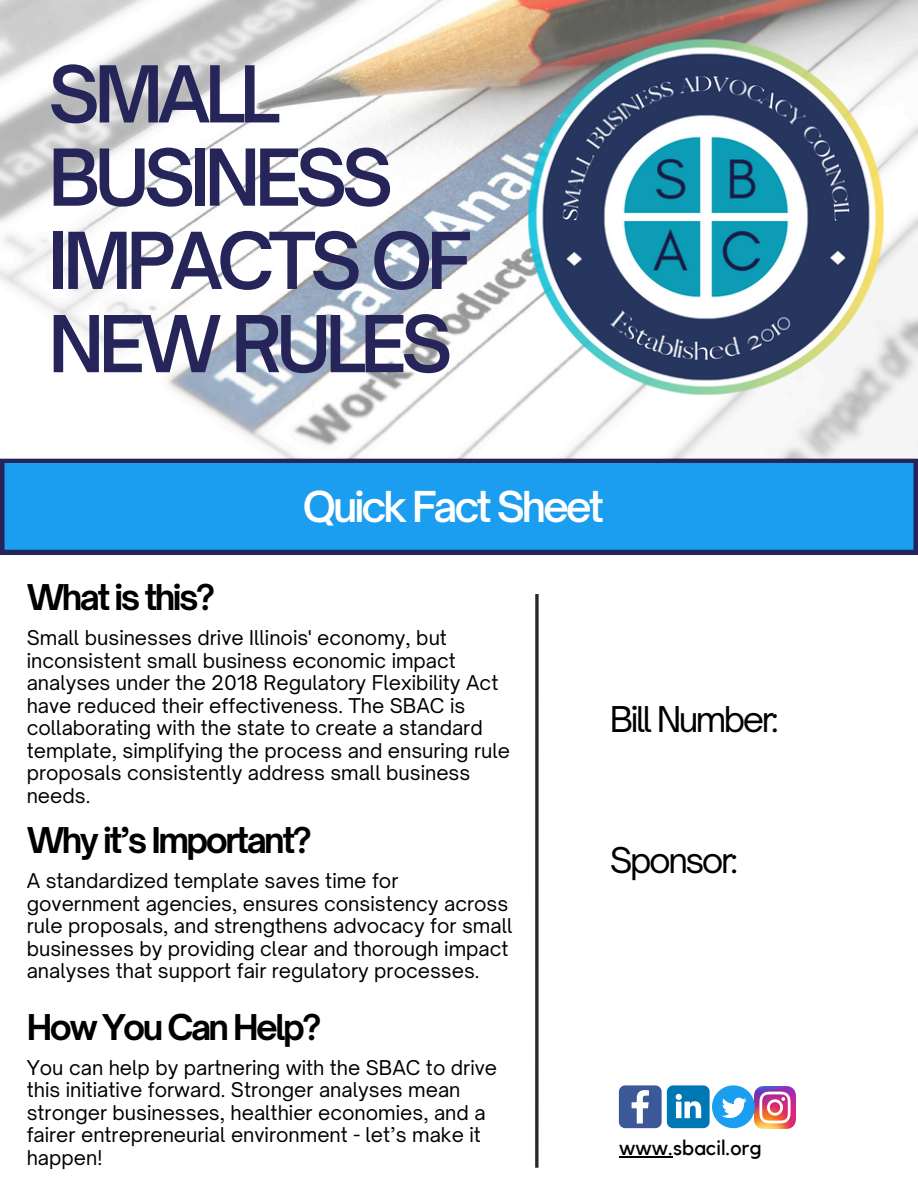
<style>
.page{position:relative;width:918px;height:1188px;background:#fff}
.page>*{position:absolute;margin:0;border:0;box-sizing:border-box;transform-origin:0 0}
.t1{font:600 75px/83.2px "Open Sauce One";letter-spacing:-.075em;color:#252559}
.t2{font:600 40.8px "Open Sauce One";letter-spacing:-.075em;color:#fff}
.t3{font:700 34.05px "Open Sauce One";letter-spacing:-.075em;color:#000}
.t4{font:34.05px "Open Sauce One";letter-spacing:-.075em;color:#000}
.t5{font:21px "Kollektif";color:#000}
.t6{font:19.5px/22.5px "Open Sauce One";color:#000}
</style>
<div class="page">
<svg style="left:0;top:458px;width:918px;height:96px;background:#1d91e1"></svg>
<svg style="left:535px;top:594px;width:4px;height:574px;background:#494a49"></svg>
<img style="left:0;top:0;width:918px;height:458px">
<img style="left:504px;top:14px;width:405px;height:405px">
<img style="left:755px;top:1087px;width:41px;height:41px">
<svg style="left:619px;top:1085px;width:136px;height:43px"></svg>
<hr style="left:619px;top:1156px;width:54px;height:1px;background:#000">
<h1 class="t1" style="left:48px;top:52px;width:425px">SMALL<br>BUSINESS<br>IMPACTS OF<br>NEW RULES</h1>
<p class="t2" style="left:303px;top:481px;width:303px">Quick Fact Sheet</p>
<h2 class="t3" style="left:27px;top:576px;width:190px">What is this?</h2>
<h3 class="t6" style="left:27px;top:626px;width:485px">Small businesses drive Illinois' economy, but inconsistent small business economic impact analyses under the 2018 Regulatory Flexibility Act have reduced their effectiveness. The SBAC is collaborating with the state to create a standard template, simplifying the process and ensuring rule proposals consistently address small business needs.</h3>
<h3 class="t3" style="left:27px;top:819px;width:286px">Why it’s Important?</h3>
<p class="t6" style="left:27px;top:869px;width:487px">A standardized template saves time for government agencies, ensures consistency across rule proposals, and strengthens advocacy for small businesses by providing clear and thorough impact analyses that support fair regulatory processes.</p>
<p class="t3" style="left:27px;top:1006px;width:296px">How You Can Help?</p>
<p class="t6" style="left:27px;top:1056px;width:472px">You can help by partnering with the SBAC to drive this initiative forward. Stronger analyses mean stronger businesses, healthier economies, and a fairer entrepreneurial environment - let’s make it happen!</p>
<h3 class="t4" style="left:610px;top:698px;width:170px">Bill Number:</h3>
<p class="t4" style="left:610px;top:839px;width:129px">Sponsor:</p>
<p class="t5" style="left:619px;top:1138px;width:144px">www.sbacil.org</p>
</div>
